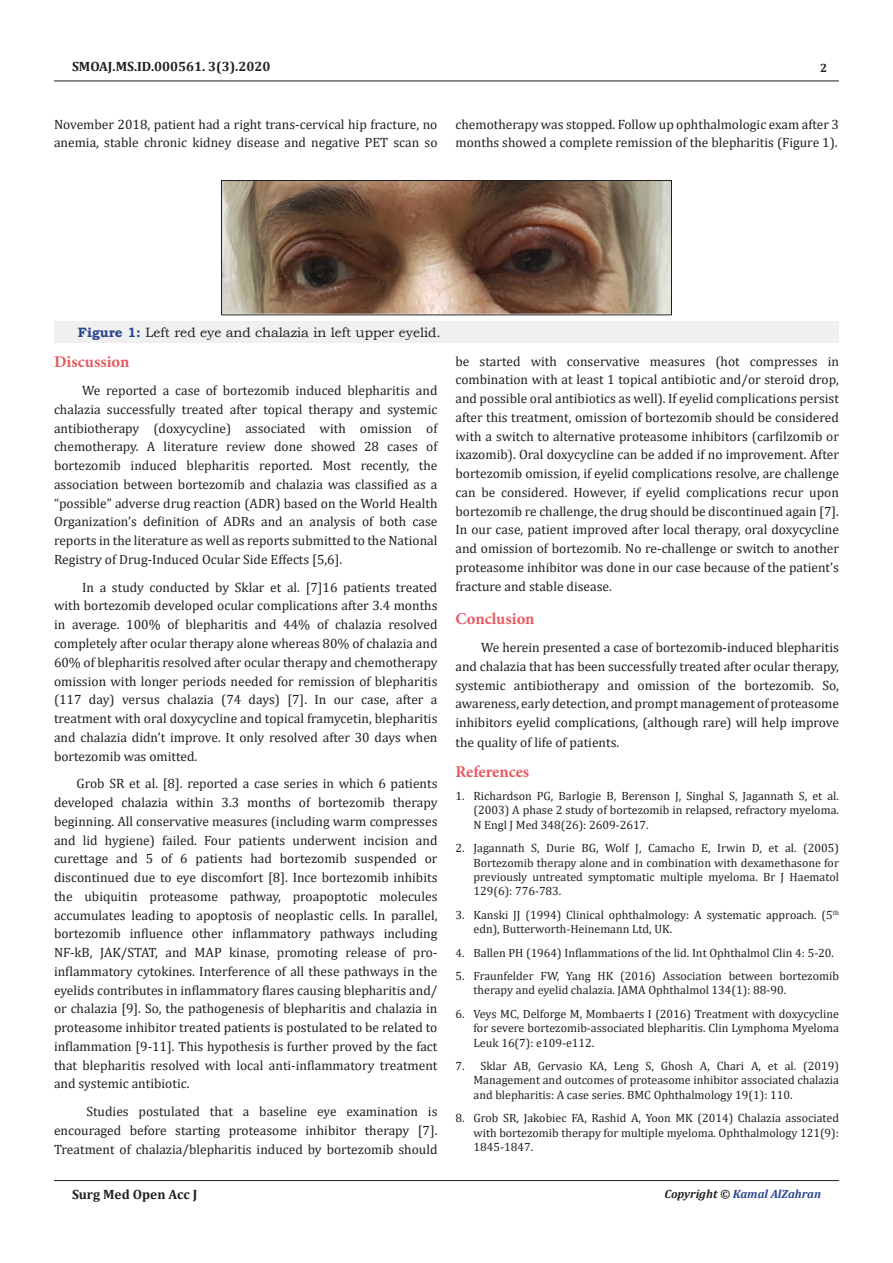
<style>
.page{position:relative;width:893px;height:1263px;background:#fff}
.page>*{position:absolute;margin:0;border:0;box-sizing:border-box;transform-origin:0 0}
.t1{font:700 16.5px "Minion Pro";color:#e65960}
.No_Spacing{font:13.5px/18.8px "Cambria";color:#231f20;text-align:justify}
.t2{font:13.5px "Bookman Old Style";color:#231f20}
.t3{font:700 13.5px "Cambria";color:#231f20}
.t4{font:12px/14.4px "Cambria";color:#231f20;text-align:justify}
.t5{font:italic 700 12px "Cambria";color:#2a4791}
.t6{font:700 12px "Cambria";color:#231f20}
.s1{font-weight:700;color:#2a4791}
.s2{color:#231f20}
</style>
<div class="page">
<hr style="left:54px;top:81px;width:785px;height:1px;background:#231f20">
<hr style="left:54px;top:1180px;width:785px;height:1px;background:#231f20">
<div style="left:54px;top:321px;width:785px;height:22px;background:#f0f0f0"></div>
<img style="left:223px;top:182px;width:447px;height:131px">
<div style="left:221px;top:180px;width:451px;height:135px;border:1px solid #231f20"></div>
<p class="t3" style="left:72px;top:56px;width:200px">SMOAJ.MS.ID.000561. 3(3).2020</p>
<p class="t6" style="left:820px;top:60px;width:9px">2</p>
<p class="No_Spacing" style="left:54px;top:114px;width:385px">November 2018, patient had a right trans-cervical hip fracture, no anemia, stable chronic kidney disease and negative PET scan so</p>
<p class="No_Spacing" style="left:455px;top:114px;width:385px">chemotherapy was stopped. Follow up ophthalmologic exam after 3 months showed a complete remission of the blepharitis (Figure 1).</p>
<p class="t2" style="left:78px;top:323px;width:364px"><span class="s1">Figure 1:</span> Left red eye and chalazia in left upper eyelid.</p>
<p class="t1" style="left:54px;top:351px;width:77px">Discussion</p>
<p class="No_Spacing" style="left:54px;top:381px;width:385px;text-indent:28px">We reported a case of bortezomib induced blepharitis and chalazia successfully treated after topical therapy and systemic antibiotherapy (doxycycline) associated with omission of chemotherapy. A literature review done showed 28 cases of bortezomib induced blepharitis reported. Most recently, the association between bortezomib and chalazia was classified as a “possible” adverse drug reaction (ADR) based on the World Health Organization’s definition of ADRs and an analysis of both case reports in the literature as well as reports submitted to the National Registry of Drug-Induced Ocular Side Effects [5,6].</p>
<p class="No_Spacing" style="left:54px;top:578px;width:385px;text-indent:28px">In a study conducted by Sklar et al. [7]16 patients treated with bortezomib developed ocular complications after 3.4 months in average. 100% of blepharitis and 44% of chalazia resolved completely after ocular therapy alone whereas 80% of chalazia and 60% of blepharitis resolved after ocular therapy and chemotherapy omission with longer periods needed for remission of blepharitis (117 day) versus chalazia (74 days) [7]. In our case, after a treatment with oral doxycycline and topical framycetin, blepharitis and chalazia didn’t improve. It only resolved after 30 days when bortezomib was omitted.</p>
<p class="No_Spacing" style="left:54px;top:774px;width:385px;text-indent:22px">Grob SR et al. [8]. reported a case series in which 6 patients developed chalazia within 3.3 months of bortezomib therapy beginning. All conservative measures (including warm compresses and lid hygiene) failed. Four patients underwent incision and curettage and 5 of 6 patients had bortezomib suspended or discontinued due to eye discomfort [8]. Ince bortezomib inhibits the ubiquitin proteasome pathway, proapoptotic molecules accumulates leading to apoptosis of neoplastic cells. In parallel, bortezomib influence other inflammatory pathways including NF-kB, JAK/STAT, and MAP kinase, promoting release of pro&shy;inflammatory cytokines. Interference of all these pathways in the eyelids contributes in inflammatory flares causing blepharitis and/ or chalazia [9]. So, the pathogenesis of blepharitis and chalazia in proteasome inhibitor treated patients is postulated to be related to inflammation [9-11]. This hypothesis is further proved by the fact that blepharitis resolved with local anti-inflammatory treatment and systemic antibiotic.</p>
<p class="No_Spacing" style="left:54px;top:1102px;width:385px;text-indent:32px">Studies postulated that a baseline eye examination is encouraged before starting proteasome inhibitor therapy [7].<br>Treatment of chalazia/blepharitis induced by bortezomib should</p>
<p class="No_Spacing" style="left:455px;top:352px;width:385px">be started with conservative measures (hot compresses in combination with at least 1 topical antibiotic and/or steroid drop, and possible oral antibiotics as well). If eyelid complications persist after this treatment, omission of bortezomib should be considered with a switch to alternative proteasome inhibitors (carfilzomib or ixazomib). Oral doxycycline can be added if no improvement. After bortezomib omission, if eyelid complications resolve, are challenge can be considered. However, if eyelid complications recur upon bortezomib re challenge, the drug should be discontinued again [7].<br>In our case, patient improved after local therapy, oral doxycycline and omission of bortezomib. No re-challenge or switch to another proteasome inhibitor was done in our case because of the patient’s fracture and stable disease.</p>
<p class="t1" style="left:455px;top:607px;width:81px">Conclusion</p>
<p class="No_Spacing" style="left:455px;top:638px;width:385px;text-indent:26px">We herein presented a case of bortezomib-induced blepharitis and chalazia that has been successfully treated after ocular therapy, systemic antibiotherapy and omission of the bortezomib. So, awareness, early detection, and prompt management of proteasome inhibitors eyelid complications, (although rare) will help improve</p>
<p class="No_Spacing" style="left:455px;top:733px;width:165px">the quality of life of patients.</p>
<p class="t1" style="left:455px;top:760px;width:75px">References</p>
<p class="t4" style="left:473px;top:789px;width:367px;text-indent:-18px">1. Richardson PG, Barlogie B, Berenson J, Singhal S, Jagannath S, et al. (2003) A phase 2 study of bortezomib in relapsed, refractory myeloma.<br>N Engl J Med 348(26): 2609-2617.</p>
<p class="t4" style="left:473px;top:841px;width:367px;text-indent:-18px">2. Jagannath S, Durie BG, Wolf J, Camacho E, Irwin D, et al. (2005)<br>Bortezomib therapy alone and in combination with dexamethasone for previously untreated symptomatic multiple myeloma. Br J Haematol 129(6): 776-783.</p>
<p class="t4" style="left:473px;top:907px;width:367px;text-indent:-18px">3. Kanski JJ (1994) Clinical ophthalmology: A systematic approach. (5<sup>th </sup>edn), Butterworth-Heinemann Ltd, UK.</p>
<p class="t4" style="left:455px;top:945px;width:380px">4. Ballen PH (1964) Inflammations of the lid. Int Ophthalmol Clin 4: 5-20.</p>
<p class="t4" style="left:473px;top:969px;width:367px;text-indent:-18px">5. Fraunfelder FW, Yang HK (2016) Association between bortezomib therapy and eyelid chalazia. JAMA Ophthalmol 134(1): 88-90.</p>
<p class="t4" style="left:473px;top:1006px;width:367px;text-indent:-18px">6. Veys MC, Delforge M, Mombaerts I (2016) Treatment with doxycycline for severe bortezomib-associated blepharitis. Clin Lymphoma Myeloma Leuk 16(7): e109-e112.</p>
<p class="t4" style="left:473px;top:1059px;width:367px;text-indent:-18px">7. Sklar AB, Gervasio KA, Leng S, Ghosh A, Chari A, et al. (2019)<br>Management and outcomes of proteasome inhibitor associated chalazia and blepharitis: A case series. BMC Ophthalmology 19(1): 110.</p>
<p class="t4" style="left:473px;top:1111px;width:367px;text-indent:-18px">8. Grob SR, Jakobiec FA, Rashid A, Yoon MK (2014) Chalazia associated with bortezomib therapy for multiple myeloma. Ophthalmology 121(9):<br>1845-1847.</p>
<p class="t3" style="left:72px;top:1185px;width:127px">Surg Med Open Acc J</p>
<p class="t5" style="left:664px;top:1185px;width:158px"><span class="s2">Copyright ©</span> Kamal AlZahran</p>
</div>
